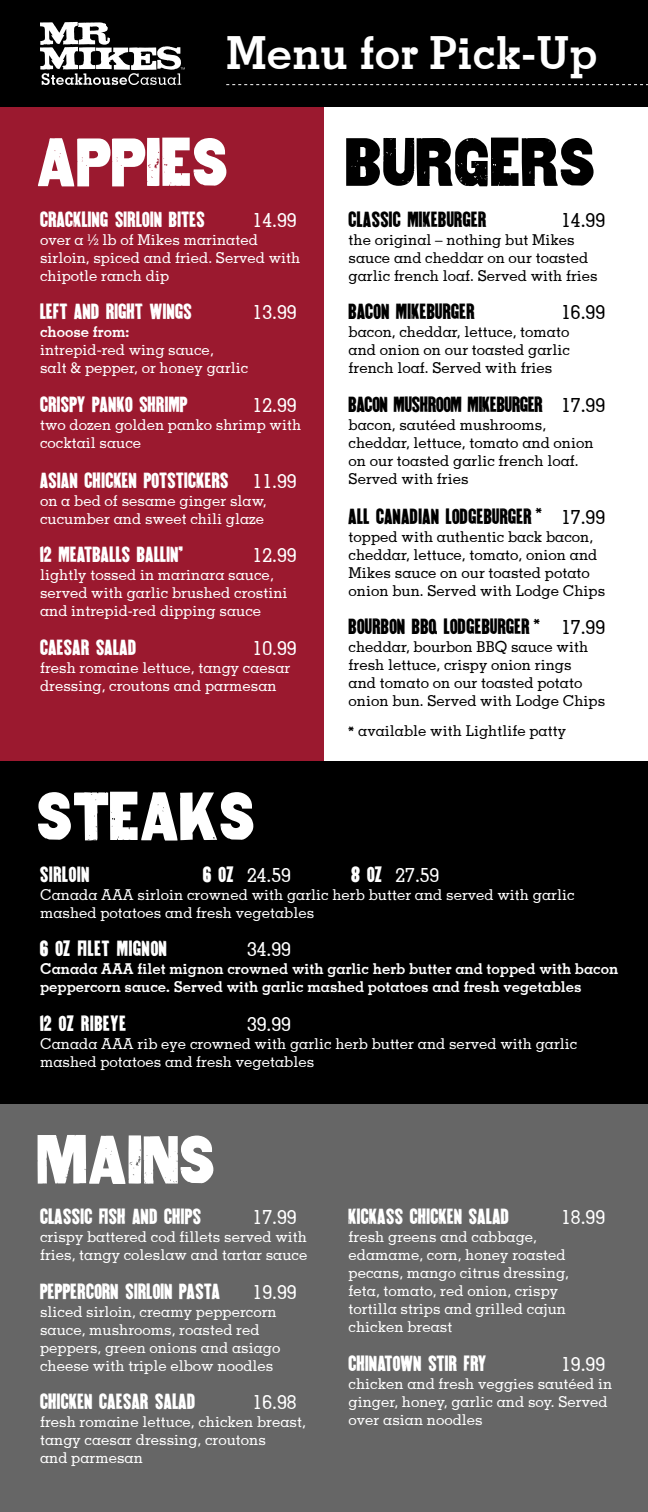
<style>
.page{position:relative;width:648px;height:1512px;background:#fff}
.page>*{position:absolute;margin:0;border:0;box-sizing:border-box;transform-origin:0 0}
.t1{font:60px "Goshen";color:#fff}
.t2{font:60px "Goshen";color:#000}
.t3{font:700 45.75px "Memphis";color:#fff}
.t4{font:19.5px "Goshen";color:#fff}
.t5{font:500 19.5px "Memphis";color:#fff}
.t6{font:19.5px "Goshen";color:#000}
.t7{font:19.5px "Goshen";letter-spacing:.02em;color:#fff}
.t8{font:19.5px "Goshen";letter-spacing:-.02em;color:#000}
.t9{font:500 19.5px "Memphis";color:#000}
.t10{font:500 15px/18px "Memphis";color:#fff}
.t11{font:500 15px/18px "Memphis";color:#000}
.t12{font:700 15px/18px "Memphis";color:#fff}
.t13{font:8.7px "Goshen";color:#000}
.s1{font-family:"Memphis";font-weight:500}
.s2{font-family:"Goshen";font-weight:400}
</style>
<div class="page">
<div style="left:0;top:861px;width:648px;height:651px;background:#666"></div>
<div style="left:0;top:74px;width:648px;height:818px;background:#9b192f"></div>
<div style="left:324px;top:74px;width:324px;height:792px;background:#fff"></div>
<div style="left:0;top:761px;width:648px;height:343px;background:#000"></div>
<div style="left:0;top:0;width:648px;height:106px;background:#000"></div>
<svg style="left:40px;top:22px;width:145px;height:63px"></svg>
<svg style="left:226px;top:84px;width:422px;height:1px"></svg>
<h2 class="t3" style="left:226px;top:24px;width:373px">Menu for Pick-Up</h2>
<h1 class="t1" style="left:37px;top:129px;width:193px">APPIES</h1>
<h1 class="t2" style="left:346px;top:129px;width:252px">BURGERS</h1>
<h3 class="t4" style="left:40px;top:208px;width:166px">CRACKLING SIRLOIN BITES</h3>
<h3 class="t5" style="left:253px;top:208px;width:45px">14.99</h3>
<p class="t10" style="left:40px;top:230px;width:262px">over a ½ lb of Mikes marinated sirloin, spiced and fried. Served with chipotle ranch dip</p>
<h3 class="t4" style="left:40px;top:301px;width:154px">LEFT AND RIGHT WINGS</h3>
<h3 class="t5" style="left:253px;top:300px;width:45px">13.99</h3>
<p class="t12" style="left:40px;top:322px;width:91px">choose from:</p>
<p class="t10" style="left:40px;top:341px;width:210px">intrepid-red wing sauce,<br>salt &amp; pepper, or honey garlic</p>
<h3 class="t4" style="left:40px;top:393px;width:149px">CRISPY PANKO SHRIMP</h3>
<h3 class="t5" style="left:253px;top:393px;width:45px">12.99</h3>
<p class="t10" style="left:40px;top:415px;width:263px">two dozen golden panko shrimp with cocktail sauce</p>
<h3 class="t4" style="left:40px;top:469px;width:258px">ASIAN CHICKEN POTSTICKERS <span class="s1">11.99</span></h3>
<p class="t10" style="left:40px;top:491px;width:228px">on a bed of sesame ginger slaw, cucumber and sweet chili glaze</p>
<h3 class="t4" style="left:40px;top:544px;width:145px">12 MEATBALLS BALLIN’</h3>
<h3 class="t5" style="left:253px;top:543px;width:45px">12.99</h3>
<p class="t10" style="left:40px;top:566px;width:249px">lightly tossed in marinara sauce, served with garlic brushed crostini and intrepid-red dipping sauce</p>
<h3 class="t4" style="left:40px;top:636px;width:98px">CAESAR SALAD</h3>
<h3 class="t5" style="left:253px;top:636px;width:45px">10.99</h3>
<p class="t10" style="left:40px;top:658px;width:252px">fresh romaine lettuce, tangy caesar dressing, croutons and parmesan</p>
<h3 class="t6" style="left:349px;top:208px;width:139px">CLASSIC MIKEBURGER</h3>
<h3 class="t9" style="left:561px;top:208px;width:45px">14.99</h3>
<p class="t11" style="left:349px;top:230px;width:251px">the original – nothing but Mikes sauce and cheddar on our toasted garlic french loaf. Served with fries</p>
<h3 class="t6" style="left:349px;top:301px;width:128px">BACON MIKEBURGER</h3>
<h3 class="t9" style="left:561px;top:300px;width:45px">16.99</h3>
<p class="t11" style="left:349px;top:323px;width:223px;text-align:justify">bacon, cheddar, lettuce, tomato and onion on our toasted garlic french loaf. Served with fries</p>
<h3 class="t8" style="left:349px;top:393px;width:258px">BACON MUSHROOM MIKEBURGER <span class="s1">17.99</span></h3>
<p class="t11" style="left:349px;top:415px;width:247px">bacon, sautéed mushrooms, cheddar, lettuce, tomato and onion on our toasted garlic french loaf.<br>Served with fries</p>
<h3 class="t6" style="left:349px;top:505px;width:185px">ALL CANADIAN LODGEBURGER</h3>
<p class="t13" style="left:536px;top:506px;width:8px">*</p>
<h3 class="t9" style="left:561px;top:505px;width:45px">17.99</h3>
<p class="t11" style="left:349px;top:527px;width:258px">topped with authentic back bacon, cheddar, lettuce, tomato, onion and Mikes sauce on our toasted potato onion bun. Served with Lodge Chips</p>
<h3 class="t6" style="left:349px;top:616px;width:183px">BOURBON BBQ LODGEBURGER</h3>
<p class="t13" style="left:534px;top:616px;width:8px">*</p>
<h3 class="t9" style="left:561px;top:615px;width:45px">17.99</h3>
<p class="t11" style="left:349px;top:638px;width:258px">cheddar, bourbon BBQ sauce with fresh lettuce, crispy onion rings<br>and tomato on our toasted potato onion bun. Served with Lodge Chips</p>
<p class="t11" style="left:349px;top:722px;width:219px"><sup>*</sup> available with Lightlife patty</p>
<h1 class="t1" style="left:37px;top:783px;width:220px">STEAKS</h1>
<h3 class="t7" style="left:40px;top:863px;width:51px">SIRLOIN</h3>
<h3 class="t5" style="left:203px;top:863px;width:89px"><span class="s2">6 OZ</span> 24.59</h3>
<h3 class="t5" style="left:351px;top:863px;width:90px"><span class="s2">8 OZ</span> 27.59</h3>
<p class="t10" style="left:40px;top:885px;width:536px">Canada AAA sirloin crowned with garlic herb butter and served with garlic mashed potatoes and fresh vegetables</p>
<h3 class="t7" style="left:40px;top:938px;width:129px">6 OZ FILET MIGNON</h3>
<h3 class="t5" style="left:247px;top:937px;width:45px">34.99</h3>
<p class="t12" style="left:40px;top:960px;width:580px">Canada AAA filet mignon crowned with garlic herb butter and topped with bacon peppercorn sauce. Served with garlic mashed potatoes and fresh vegetables</p>
<h3 class="t7" style="left:40px;top:1012px;width:88px">12 OZ RIBEYE</h3>
<h3 class="t5" style="left:247px;top:1012px;width:45px">39.99</h3>
<p class="t10" style="left:40px;top:1034px;width:539px">Canada AAA rib eye crowned with garlic herb butter and served with garlic mashed potatoes and fresh vegetables</p>
<h1 class="t1" style="left:37px;top:1126px;width:180px">MAINS</h1>
<h3 class="t4" style="left:40px;top:1206px;width:163px">CLASSIC FISH AND CHIPS</h3>
<h3 class="t5" style="left:253px;top:1205px;width:45px">17.99</h3>
<p class="t10" style="left:40px;top:1228px;width:269px">crispy battered cod fillets served with fries, tangy coleslaw and tartar sauce</p>
<h3 class="t4" style="left:40px;top:1280px;width:182px">PEPPERCORN SIRLOIN PASTA</h3>
<h3 class="t5" style="left:253px;top:1280px;width:45px">19.99</h3>
<p class="t10" style="left:40px;top:1302px;width:242px">sliced sirloin, creamy peppercorn sauce, mushrooms, roasted red peppers, green onions and asiago cheese with triple elbow noodles</p>
<h3 class="t4" style="left:40px;top:1391px;width:157px">CHICKEN CAESAR SALAD</h3>
<h3 class="t5" style="left:253px;top:1390px;width:45px">16.98</h3>
<p class="t10" style="left:40px;top:1413px;width:267px">fresh romaine lettuce, chicken breast, tangy caesar dressing, croutons<br>and parmesan</p>
<h3 class="t4" style="left:349px;top:1206px;width:162px">KICKASS CHICKEN SALAD</h3>
<h3 class="t5" style="left:561px;top:1205px;width:45px">18.99</h3>
<p class="t10" style="left:349px;top:1228px;width:222px">fresh greens and cabbage, edamame, corn, honey roasted pecans, mango citrus dressing, feta, tomato, red onion, crispy tortilla strips and grilled cajun chicken breast</p>
<h3 class="t4" style="left:349px;top:1352px;width:140px">CHINATOWN STIR FRY</h3>
<h3 class="t5" style="left:561px;top:1352px;width:45px">19.99</h3>
<p class="t10" style="left:349px;top:1374px;width:265px">chicken and fresh veggies sautéed in ginger, honey, garlic and soy. Served over asian noodles</p>
</div>
